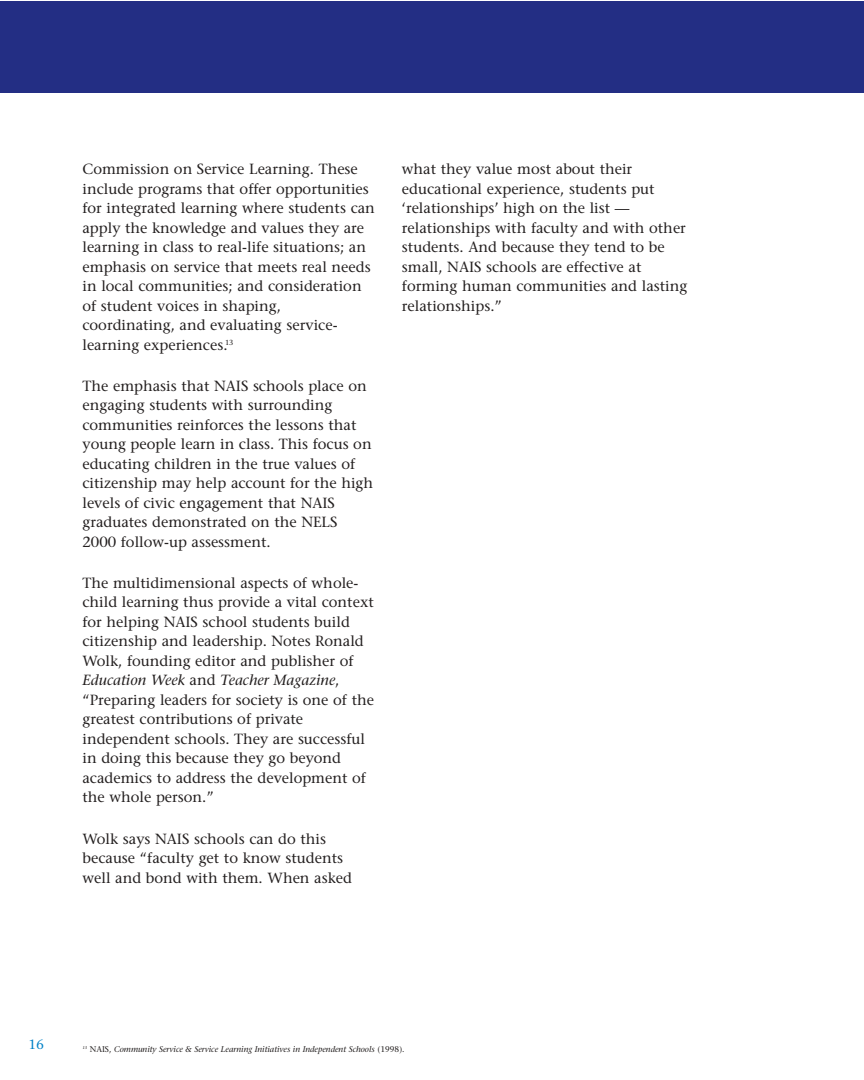
<style>
.page{position:relative;width:864px;height:1080px;background:#fff}
.page>*{position:absolute;margin:0;border:0;box-sizing:border-box;transform-origin:0 0}
.t1{font:14.7px/19.5px "Stone Serif";color:#231f1f}
.t2{font:13.5px "Stone Serif";color:#0081c7}
.t3{font:italic 8.25px "Stone Serif";color:#231f1f}
.s1{font-style:italic}
.s2{font-style:normal}
</style>
<div class="page">
<div style="left:1px;top:1px;width:863px;height:92px;background:#232e84"></div>
<p class="t1" style="left:82px;top:161px;width:294px">Commission on Service Learning. These include programs that offer opportunities for integrated learning where students can apply the knowledge and values they are learning in class to real-life situations; an emphasis on service that meets real needs in local communities; and consideration of student voices in shaping, coordinating, and evaluating service&shy;learning experiences.<sup>13</sup></p>
<p class="t1" style="left:82px;top:378px;width:292px">The emphasis that NAIS schools place on engaging students with surrounding communities reinforces the lessons that young people learn in class. This focus on educating children in the true values of citizenship may help account for the high levels of civic engagement that NAIS graduates demonstrated on the NELS 2000 follow-up assessment.</p>
<p class="t1" style="left:82px;top:575px;width:293px">The multidimensional aspects of whole&shy;child learning thus provide a vital context for helping NAIS school students build citizenship and leadership. Notes Ronald Wolk, founding editor and publisher of <span class="s1">Education Week</span> and <span class="s1">Teacher Magazine</span>, “Preparing leaders for society is one of the greatest contributions of private independent schools. They are successful in doing this because they go beyond academics to address the development of the whole person.”</p>
<p class="t1" style="left:82px;top:830px;width:271px">Wolk says NAIS schools can do this because “faculty get to know students well and bond with them. When asked</p>
<p class="t1" style="left:402px;top:161px;width:287px">what they value most about their educational experience, students put ‘relationships’ high on the list — relationships with faculty and with other students. And because they tend to be small, NAIS schools are effective at forming human communities and lasting relationships.”</p>
<p class="t2" style="left:28px;top:1039px;width:17px">16</p>
<p class="t3" style="left:82px;top:1046px;width:324px"><sup>13</sup> <span class="s2">NAIS,</span> Community Service &amp; Service Learning Initiatives in Independent Schools <span class="s2">(1998).</span></p>
</div>
